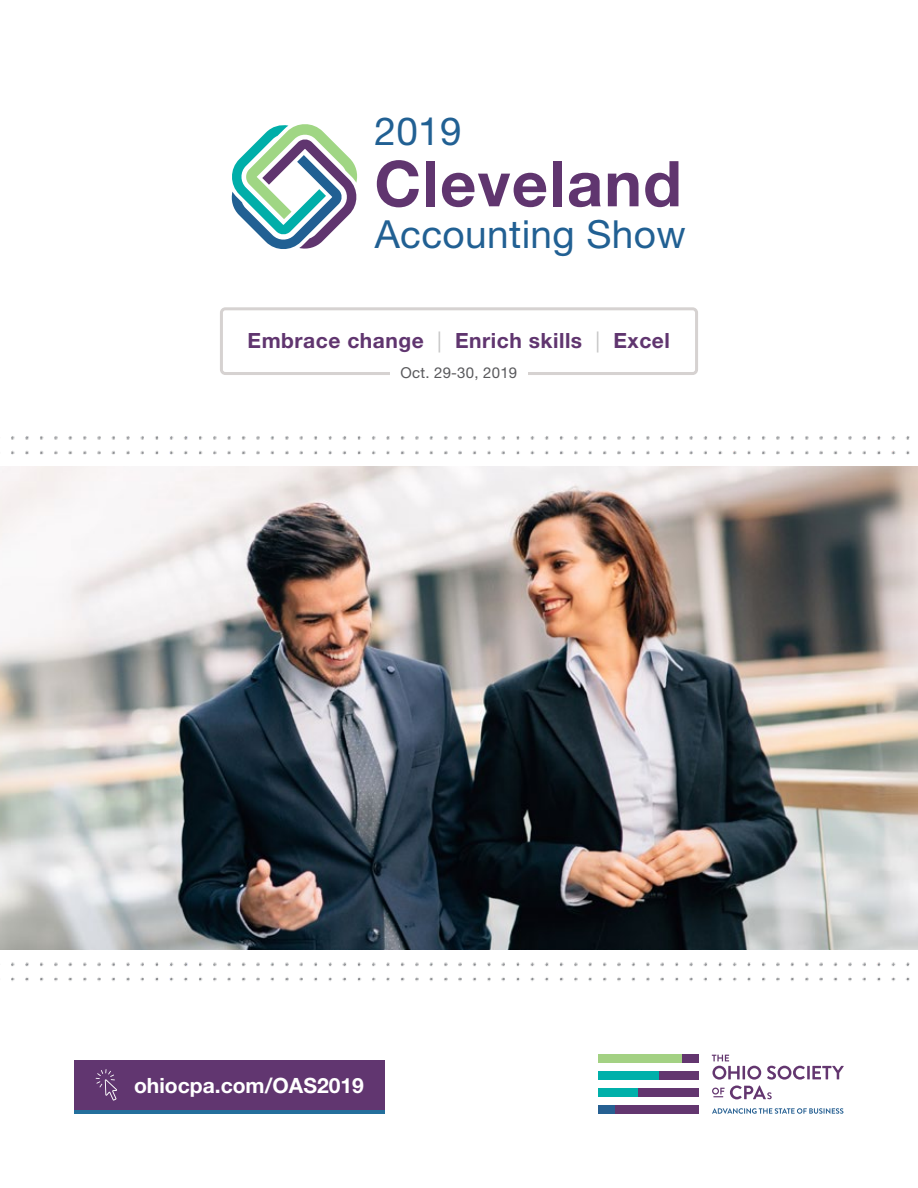
<style>
.page{position:relative;width:918px;height:1188px;background:#fff}
.page>*{position:absolute;margin:0;border:0;box-sizing:border-box;transform-origin:0 0}
.t1{font:700 63.15px "Helvetica Neue LT Std";letter-spacing:.02em;color:#60356f}
.t2{font:38.7px "Helvetica Neue LT Std";letter-spacing:.01em;color:#216093}
.t3{font:700 21px "Helvetica Neue LT Std";letter-spacing:.025em;color:#60356f}
.t4{font:700 21px "Helvetica Neue LT Std";color:#fff}
.t5{font:15px "Helvetica Neue LT Std";letter-spacing:.015em;color:#59595c}
.s1{font-weight:400;color:#c6c6c6}
</style>
<div class="page">
<img style="left:0;top:466px;width:918px;height:483px">
<div style="left:598px;top:1105px;width:17px;height:9px;background:#266092"></div>
<div style="left:598px;top:1088px;width:40px;height:9px;background:#00b0aa"></div>
<div style="left:598px;top:1071px;width:61px;height:9px;background:#00b0aa"></div>
<div style="left:638px;top:1088px;width:61px;height:9px;background:#63366f"></div>
<div style="left:659px;top:1071px;width:40px;height:9px;background:#63366f"></div>
<div style="left:615px;top:1105px;width:84px;height:9px;background:#63366f"></div>
<div style="left:682px;top:1055px;width:17px;height:8px;background:#63366f"></div>
<div style="left:598px;top:1055px;width:84px;height:8px;background:#a3d183"></div>
<svg style="left:712px;top:1055px;width:49px;height:25px"></svg>
<svg style="left:767px;top:1066px;width:77px;height:14px"></svg>
<svg style="left:712px;top:1086px;width:60px;height:13px"></svg>
<svg style="left:712px;top:1108px;width:131px;height:6px"></svg>
<div style="left:74px;top:1060px;width:311px;height:50px;background:#613670"></div>
<hr style="left:74px;top:1110px;width:311px;height:4px;background:#246f9c">
<svg style="left:96px;top:1069px;width:21px;height:32px"></svg>
<svg style="left:232px;top:124px;width:125px;height:125px"></svg>
<svg style="left:220px;top:307px;width:478px;height:68px"></svg>
<div style="left:390px;top:363px;width:138px;height:20px;background:#fff"></div>
<img style="left:11px;top:436px;width:899px;height:19px">
<img style="left:11px;top:962px;width:899px;height:19px">
<h2 class="t2" style="left:374px;top:109px;width:89px">2019</h2>
<h1 class="t1" style="left:374px;top:145px;width:309px">Cleveland</h1>
<h2 class="t2" style="left:375px;top:212px;width:313px">Accounting Show</h2>
<p class="t3" style="left:248px;top:327px;width:424px">Embrace change <span class="s1">|</span> Enrich skills <span class="s1">|</span> Excel</p>
<p class="t5" style="left:400px;top:364px;width:118px">Oct. 29-30, 2019</p>
<p class="t4" style="left:134px;top:1072px;width:231px">ohiocpa.com/OAS2019</p>
</div>
